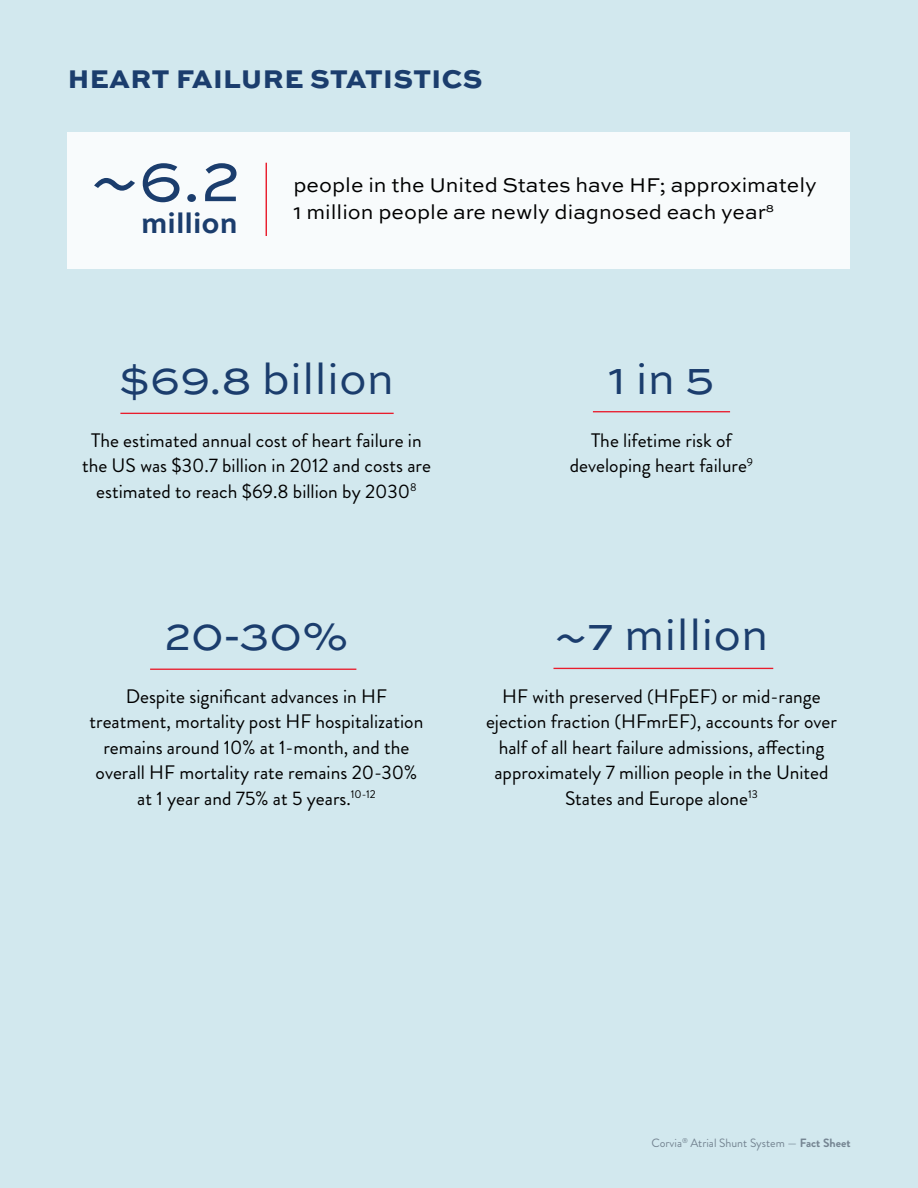
<style>
.page{position:relative;width:918px;height:1188px;background:#d2e8ee}
.page>*{position:absolute;margin:0;border:0;box-sizing:border-box;transform-origin:0 0}
.t1{font:66.45px "Sweet Sans Pro";color:#1b3d6d}
.t2{font:45px "Sweet Sans Pro";color:#1b3d6d}
.t3{font:700 29.4px "Sweet Sans Pro";color:#1b3d6d}
.t4{font:800 27px "Sweet Sans Pro";letter-spacing:.02em;color:#1b3d6d}
.t5{font:21px/27px "Sweet Sans Pro";color:#000}
.t6{font:19.5px/25.5px "Brandon Grotesque";color:#000;text-align:center}
.t7{font:12.3px "Sweet Sans Pro";color:#000}
.t8{font:12px "Brandon Grotesque";color:#758592}
.s1{font-weight:700}
</style>
<div class="page">
<hr style="left:593px;top:411px;width:137px;height:1px;background:#e91d2d">
<hr style="left:150px;top:669px;width:206px;height:1px;background:#e91d2d">
<hr style="left:120px;top:413px;width:274px;height:1px;background:#e91d2d">
<hr style="left:553px;top:668px;width:220px;height:1px;background:#e91d2d">
<div style="left:68px;top:132px;width:782px;height:137px;background:#f8fbfc"></div>
<hr style="left:266px;top:163px;width:1px;height:73px;background:#e91d2d">
<h3 class="t4" style="left:68px;top:58px;width:416px">HEART FAILURE STATISTICS</h3>
<h1 class="t1" style="left:90px;top:131px;width:152px">~6.2</h1>
<h3 class="t3" style="left:141px;top:201px;width:98px">million</h3>
<p class="t5" style="left:293px;top:171px;width:525px">people in the United States have HF; approximately<br>1 million people are newly diagnosed each year</p>
<p class="t7" style="left:766px;top:199px;width:10px">8</p>
<h2 class="t2" style="left:119px;top:347px;width:277px">$69.8 billion</h2>
<p class="t6" style="left:82px;top:428px;width:350px">The estimated annual cost of heart failure in the US was $30.7 billion in 2012 and costs are estimated to reach $69.8 billion by 2030<sup>8</sup></p>
<h2 class="t2" style="left:164px;top:603px;width:186px">20-30%</h2>
<p class="t6" style="left:90px;top:684px;width:335px">Despite significant advances in HF treatment, mortality post HF hospitalization remains around 10% at 1-month, and the overall HF mortality rate remains 20-30% at 1 year and 75% at 5 years.<sup>10-12</sup></p>
<h2 class="t2" style="left:608px;top:347px;width:108px">1 in 5</h2>
<p class="t6" style="left:570px;top:428px;width:185px">The lifetime risk of developing heart failure<sup>9</sup></p>
<h2 class="t2" style="left:554px;top:603px;width:216px">~7 million</h2>
<p class="t6" style="left:486px;top:684px;width:352px">HF with preserved (HFpEF) or mid-range ejection fraction (HFmrEF), accounts for over half of all heart failure admissions, affecting approximately 7 million people in the United States and Europe alone<sup>13</sup></p>
<p class="t8" style="left:651px;top:1134px;width:201px">Corvia<sup>®</sup> Atrial Shunt System — <span class="s1">Fact Sheet</span></p>
</div>
